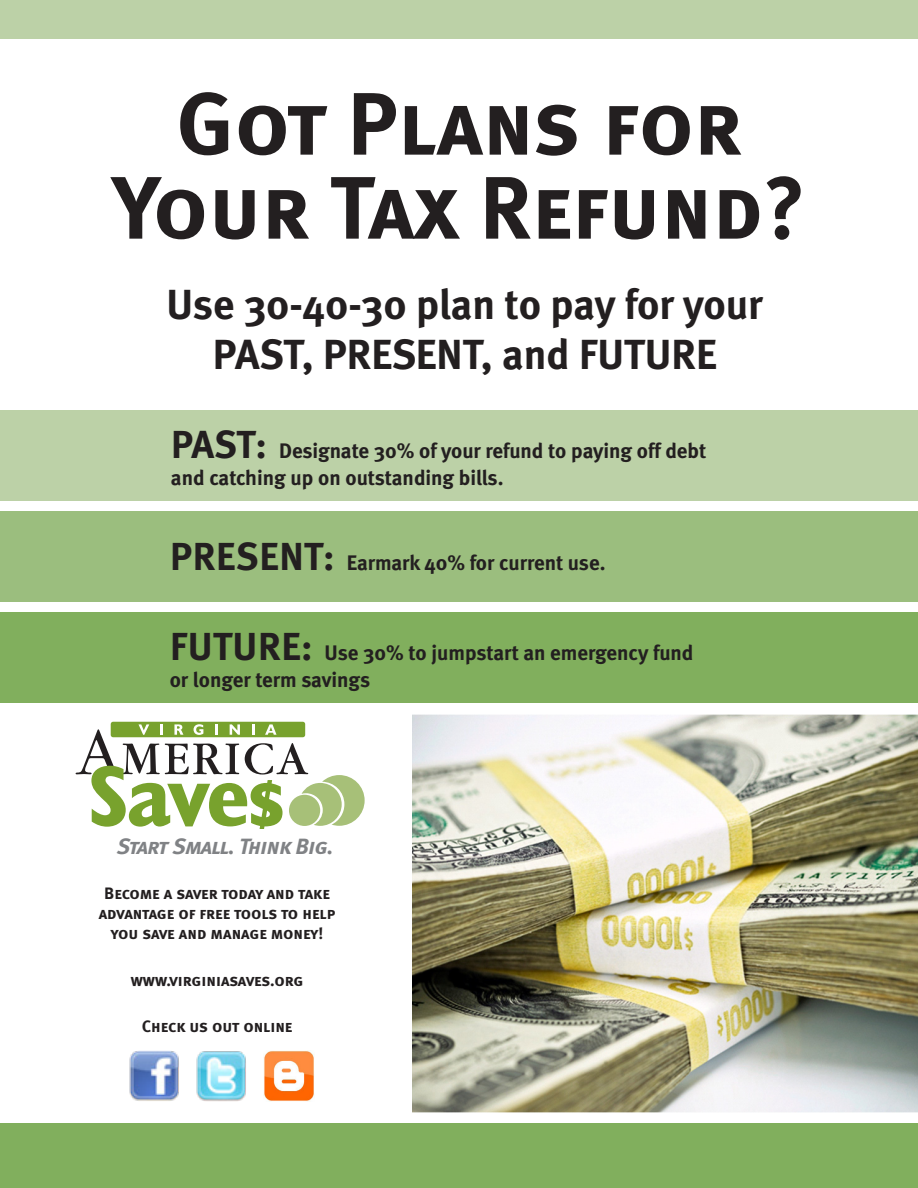
<style>
.page{position:relative;width:918px;height:1188px;background:#fff}
.page>*{position:absolute;margin:0;border:0;box-sizing:border-box;transform-origin:0 0}
.t1{font:88.5px/84px "Meta Bold Caps";color:#231f20;text-align:center}
.t2{font:80.7px "Meta Bold Caps";color:#231f20}
.t3{font:700 42px/50.4px "Meta";color:#231f20;text-align:center}
.t4{font:22.05px "Meta Bold Italic Caps";letter-spacing:-.03em;color:#808285}
.t5{font:700 21px/27px "Meta";color:#231f20}
.t6{font:16.5px/19.8px "Meta Bold Caps";letter-spacing:-.005em;color:#231f20;text-align:center}
.s1{font-family:"Meta Bold Caps";font-weight:400;font-size:39px}
</style>
<div class="page">
<div style="left:0;top:410px;width:918px;height:91px;background:#bcd1a7"></div>
<div style="left:0;top:511px;width:918px;height:91px;background:#9bbe7e"></div>
<div style="left:0;top:612px;width:918px;height:91px;background:#81af5d"></div>
<div style="left:0;top:1124px;width:918px;height:64px;background:#81af5d"></div>
<div style="left:0;top:0;width:918px;height:39px;background:#bcd1a7"></div>
<div style="left:111px;top:722px;width:194px;height:15px;background:#78a22d;border-radius:2px"></div>
<svg style="left:76px;top:724px;width:289px;height:105px"></svg>
<img style="left:413px;top:715px;width:505px;height:398px">
<img style="left:129px;top:1051px;width:50px;height:50px">
<img style="left:196px;top:1051px;width:50px;height:51px">
<img style="left:264px;top:1050px;width:51px;height:51px">
<p class="t1" style="left:112px;top:82px;width:695px">Got Plans for<br>Your Tax Refund?</p>
<p class="t3" style="left:167px;top:279px;width:598px">Use 30-40-30 plan to pay for your<br>PAST, PRESENT, and FUTURE</p>
<p class="t5" style="left:171px;top:437px;width:537px"><span class="s1">PAST:</span> Designate 30% of your refund to paying off debt and catching up on outstanding bills.</p>
<p class="t5" style="left:170px;top:549px;width:437px"><span class="s1">PRESENT:</span> Earmark 40% for current use.</p>
<p class="t5" style="left:170px;top:639px;width:525px"><span class="s1">FUTURE:</span> Use 30% to jumpstart an emergency fund or longer term savings</p>
<p class="t4" style="left:117px;top:833px;width:218px">Start Small. Think Big.</p>
<p class="t6" style="left:99px;top:884px;width:238px">Become a saver today and take advantage of free tools to help you save and manage money!</p>
<p class="t6" style="left:131px;top:970px;width:174px">www.virginiasaves.org</p>
<p class="t6" style="left:142px;top:1017px;width:152px">Check us out online</p>
<p class="t2" style="left:80px;top:911px;width:184px">HERE</p>
</div>
